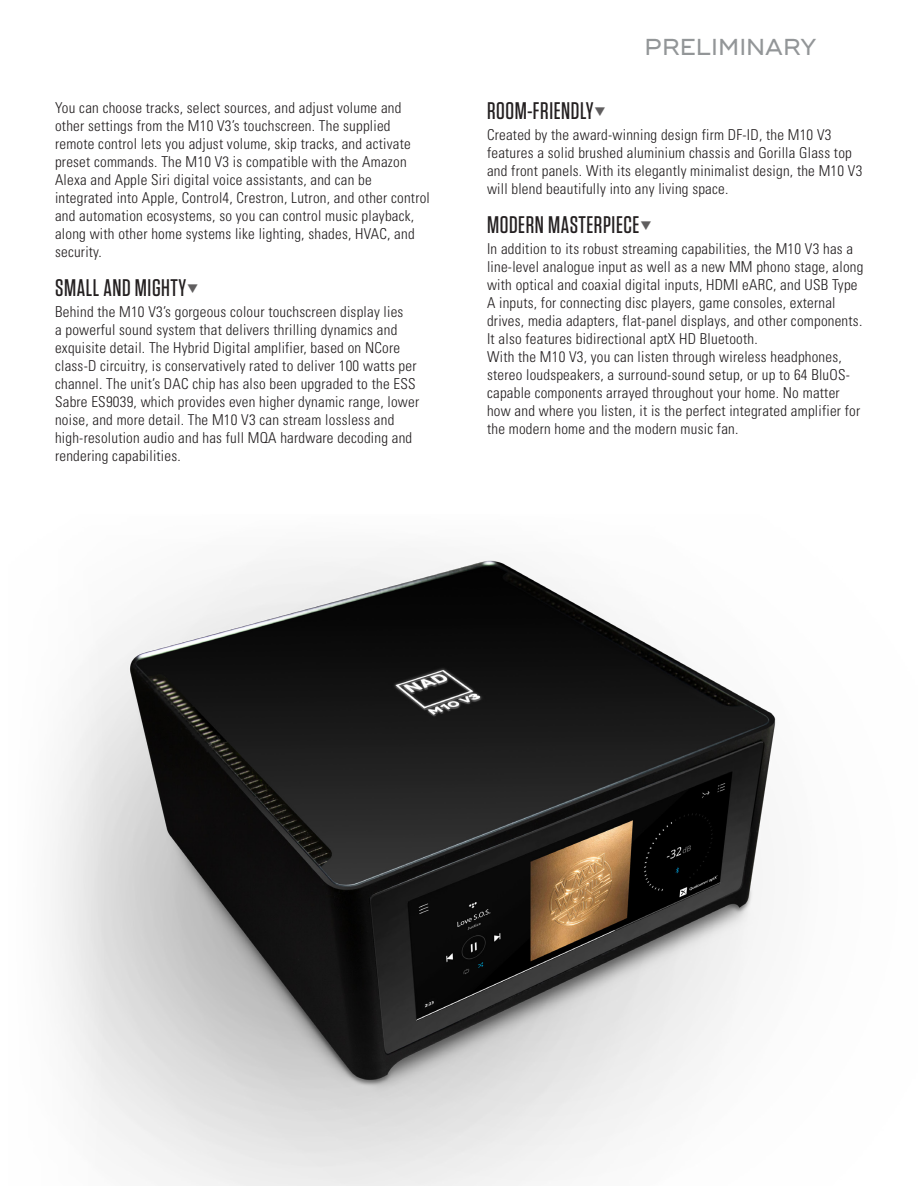
<style>
.page{position:relative;width:918px;height:1188px;background:#fff}
.page>*{position:absolute;margin:0;border:0;box-sizing:border-box;transform-origin:0 0}
.t1{font:500 24px "Tungsten";letter-spacing:.025em;color:#231f20}
.t2{font:500 23.1px "Ridley Grotesk";color:#939698}
.t3{font:300 condensed 15px/18px "Univers";letter-spacing:.015em;color:#231f20}
.s1{color:#605e5f}
</style>
<div class="page">
<img style="left:106px;top:557px;width:670px;height:628px">
<p class="t3" style="left:55px;top:99px;width:376px">You can choose tracks, select sources, and adjust volume and other settings from the M10 V3’s touchscreen. The supplied remote control lets you adjust volume, skip tracks, and activate preset commands. The M10 V3 is compatible with the Amazon Alexa and Apple Siri digital voice assistants, and can be integrated into Apple, Control4, Crestron, Lutron, and other control and automation ecosystems, so you can control music playback, along with other home systems like lighting, shades, HVAC, and security.</p>
<p class="t1" style="left:55px;top:276px;width:145px">SMALL AND MIGHTY<span class="s1">❑</span></p>
<p class="t3" style="left:55px;top:303px;width:366px">Behind the M10 V3’s gorgeous colour touchscreen display lies<br>a powerful sound system that delivers thrilling dynamics and exquisite detail. The Hybrid Digital amplifier, based on NCore class-D circuitry, is conservatively rated to deliver 100 watts per channel. The unit’s DAC chip has also been upgraded to the ESS Sabre ES9039, which provides even higher dynamic range, lower noise, and more detail. The M10 V3 can stream lossless and high-resolution audio and has full MQA hardware decoding and rendering capabilities.</p>
<p class="t2" style="left:645px;top:33px;width:174px">PRELIMINARY</p>
<p class="t1" style="left:487px;top:98px;width:120px">ROOM-FRIENDLY<span class="s1">❑</span></p>
<p class="t3" style="left:487px;top:126px;width:377px">Created by the award-winning design firm DF-ID, the M10 V3 features a solid brushed aluminium chassis and Gorilla Glass top and front panels. With its elegantly minimalist design, the M10 V3 will blend beautifully into any living space.</p>
<p class="t1" style="left:487px;top:212px;width:166px">MODERN MASTERPIECE<span class="s1">❑</span></p>
<p class="t3" style="left:487px;top:240px;width:378px">In addition to its robust streaming capabilities, the M10 V3 has a line-level analogue input as well as a new MM phono stage, along with optical and coaxial digital inputs, HDMI eARC, and USB Type A inputs, for connecting disc players, game consoles, external drives, media adapters, flat-panel displays, and other components.<br>It also features bidirectional aptX HD Bluetooth.</p>
<p class="t3" style="left:487px;top:348px;width:375px">With the M10 V3, you can listen through wireless headphones, stereo loudspeakers, a surround-sound setup, or up to 64 BluOS&shy;capable components arrayed throughout your home. No matter how and where you listen, it is the perfect integrated amplifier for the modern home and the modern music fan.</p>
</div>
